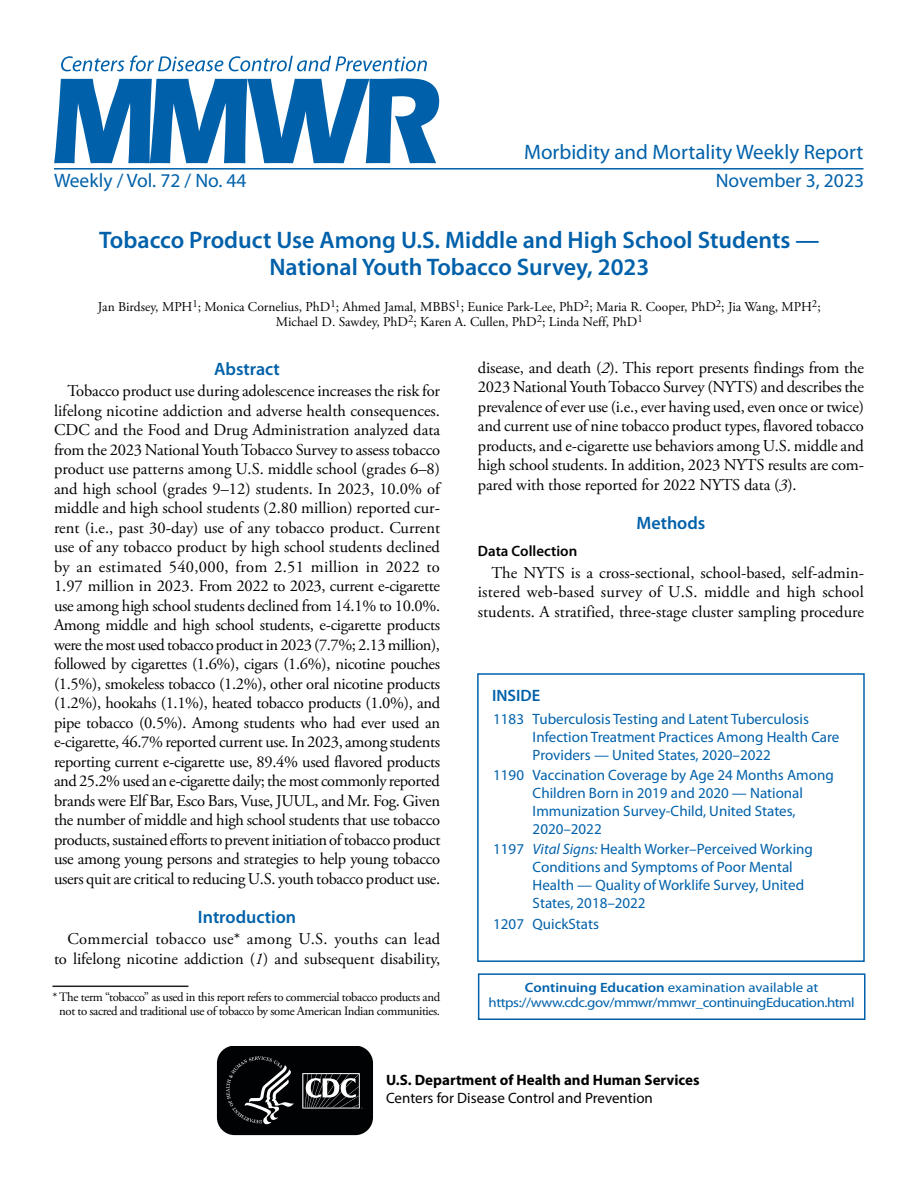
<style>
.page{position:relative;width:918px;height:1188px;background:#fff}
.page>*{position:absolute;margin:0;border:0;box-sizing:border-box;transform-origin:0 0}
.Report_Title{font:600 24px/27px "Myriad Pro";color:#0061aa;text-align:center}
.t1{font:21px "Myriad Pro";color:#0061aa}
.cover_date_vol{font:19.5px "Myriad Pro";color:#0061aa}
.Heading_1{font:600 18px "Myriad Pro";color:#0061aa}
.Paragraph{font:16.5px/19.5px "Adobe Garamond Pro";letter-spacing:-.005em;color:#010203;text-align:justify}
.inside{font:600 16.5px "Myriad Pro";color:#0061aa}
.t2{font:15px/18px "Myriad Pro";color:#0061aa}
.t3{font:700 15px/18px "Myriad Pro";color:#010203}
.Heading_2_after_Heading_1{font:600 15px "Myriad Pro";color:#010203}
.Author_Names{font:13.5px/15px "Adobe Garamond Pro";color:#010203;text-align:center}
.CE_box_-_normal_9pt{font:13.5px/15px "Myriad Pro";letter-spacing:-.03em;color:#0061aa;text-align:center;scale:1.1 1}
.Footnote{font:12.75px/14.2px "Adobe Garamond Pro";letter-spacing:-.03em;color:#010203;text-align:center}
.s1{font-style:italic}
.s2{font-weight:600}
.s3{font-weight:400}
</style>
<div class="page">
<hr style="left:54px;top:168px;width:810px;height:2px;background:#0061aa">
<svg style="left:54px;top:78px;width:385px;height:85px"></svg>
<svg style="left:61px;top:56px;width:366px;height:15px"></svg>
<div style="left:477px;top:673px;width:388px;height:289px;border:2px solid #0061aa"></div>
<div style="left:478px;top:973px;width:388px;height:47px;border:2px solid #0061aa"></div>
<svg style="left:216px;top:1046px;width:157px;height:90px;background:#232425"></svg>
<hr style="left:52px;top:986px;width:136px;height:1px;background:#231f20">
<p class="t1" style="left:524px;top:139px;width:341px">Morbidity and Mortality Weekly Report</p>
<p class="cover_date_vol" style="left:54px;top:170px;width:194px">Weekly / Vol. 72 / No. 44</p>
<p class="cover_date_vol" style="left:716px;top:170px;width:150px">November 3, 2023</p>
<h1 class="Report_Title" style="left:99px;top:226px;width:722px">Tobacco Product Use Among U.S. Middle and High School Students —<br>National Youth Tobacco Survey, 2023</h1>
<p class="Author_Names" style="left:98px;top:300px;width:724px">Jan Birdsey, MPH<sup>1</sup>; Monica Cornelius, PhD<sup>1</sup>; Ahmed Jamal, MBBS<sup>1</sup>; Eunice Park-Lee, PhD<sup>2</sup>; Maria R. Cooper, PhD<sup>2</sup>; Jia Wang, MPH<sup>2</sup>;<br>Michael D. Sawdey, PhD<sup>2</sup>; Karen A. Cullen, PhD<sup>2</sup>; Linda Neff, PhD<sup>1</sup></p>
<h1 class="Heading_1" style="left:214px;top:359px;width:67px">Abstract</h1>
<p class="Paragraph" style="left:54px;top:382px;width:388px;text-indent:14px">Tobacco product use during adolescence increases the risk for lifelong nicotine addiction and adverse health consequences.<br>CDC and the Food and Drug Administration analyzed data from the 2023 National Youth Tobacco Survey to assess tobacco product use patterns among U.S. middle school (grades 6–8) and high school (grades 9–12) students. In 2023, 10.0% of middle and high school students (2.80 million) reported cur&shy;rent (i.e., past 30-day) use of any tobacco product. Current use of any tobacco product by high school students declined by an estimated 540,000, from 2.51 million in 2022 to 1.97 million in 2023. From 2022 to 2023, current e-cigarette use among high school students declined from 14.1% to 10.0%.<br>Among middle and high school students, e-cigarette products were the most used tobacco product in 2023 (7.7%; 2.13 million), followed by cigarettes (1.6%), cigars (1.6%), nicotine pouches (1.5%), smokeless tobacco (1.2%), other oral nicotine products (1.2%), hookahs (1.1%), heated tobacco products (1.0%), and pipe tobacco (0.5%). Among students who had ever used an e-cigarette, 46.7% reported current use. In 2023, among students reporting current e-cigarette use, 89.4% used flavored products and 25.2% used an e-cigarette daily; the most commonly reported brands were Elf Bar, Esco Bars, Vuse, JUUL, and Mr. Fog. Given the number of middle and high school students that use tobacco products, sustained efforts to prevent initiation of tobacco product use among young persons and strategies to help young tobacco users quit are critical to reducing U.S. youth tobacco product use.</p>
<h1 class="Heading_1" style="left:198px;top:907px;width:100px">Introduction</h1>
<p class="Paragraph" style="left:54px;top:930px;width:388px;text-align:right">Commercial tobacco use* among U.S. youths can lead to lifelong nicotine addiction (<span class="s1">1</span>) and subsequent disability,</p>
<p class="Footnote" style="left:52px;top:990px;width:389px">* The term “tobacco” as used in this report refers to commercial tobacco products and not to sacred and traditional use of tobacco by some American Indian communities.</p>
<p class="Paragraph" style="left:478px;top:359px;width:388px">disease, and death (<span class="s1">2</span>). This report presents findings from the 2023 National Youth Tobacco Survey (NYTS) and describes the prevalence of ever use (i.e., ever having used, even once or twice) and current use of nine tobacco product types, flavored tobacco products, and e-cigarette use behaviors among U.S. middle and high school students. In addition, 2023 NYTS results are com&shy;pared with those reported for 2022 NYTS data (<span class="s1">3</span>).</p>
<h1 class="Heading_1" style="left:636px;top:513px;width:70px">Methods</h1>
<h2 class="Heading_2_after_Heading_1" style="left:478px;top:543px;width:101px">Data Collection</h2>
<p class="Paragraph" style="left:478px;top:563px;width:388px;text-indent:14px">The NYTS is a cross-sectional, school-based, self-admin&shy;istered web-based survey of U.S. middle and high school students. A stratified, three-stage cluster sampling procedure</p>
<h1 class="inside" style="left:492px;top:686px;width:50px">INSIDE</h1>
<p class="t2" style="left:533px;top:710px;width:308px;text-indent:-39px">1183 Tuberculosis Testing and Latent Tuberculosis<br>Infection Treatment Practices Among Health Care<br>Providers — United States, 2020–2022</p>
<p class="t2" style="left:533px;top:766px;width:303px;text-indent:-39px">1190 Vaccination Coverage by Age 24 Months Among Children Born in 2019 and 2020 — National Immunization Survey-Child, United States, 2020–2022</p>
<p class="t2" style="left:533px;top:841px;width:282px;text-indent:-39px">1197 <span class="s1">Vital Signs:</span> Health Worker–Perceived Working Conditions and Symptoms of Poor Mental Health — Quality of Worklife Survey, United States, 2018–2022</p>
<p class="t2" style="left:493px;top:915px;width:107px">1207 QuickStats</p>
<p class="CE_box_-_normal_9pt" style="left:489px;top:980px;width:334px"><span class="s2">Continuing Education</span> examination available at https://www.cdc.gov/mmwr/mmwr_continuingEducation.html</p>
<p class="t3" style="left:386px;top:1070px;width:315px">U.S. Department of Health and Human Services<br><span class="s3">Centers for Disease Control and Prevention</span></p>
</div>
